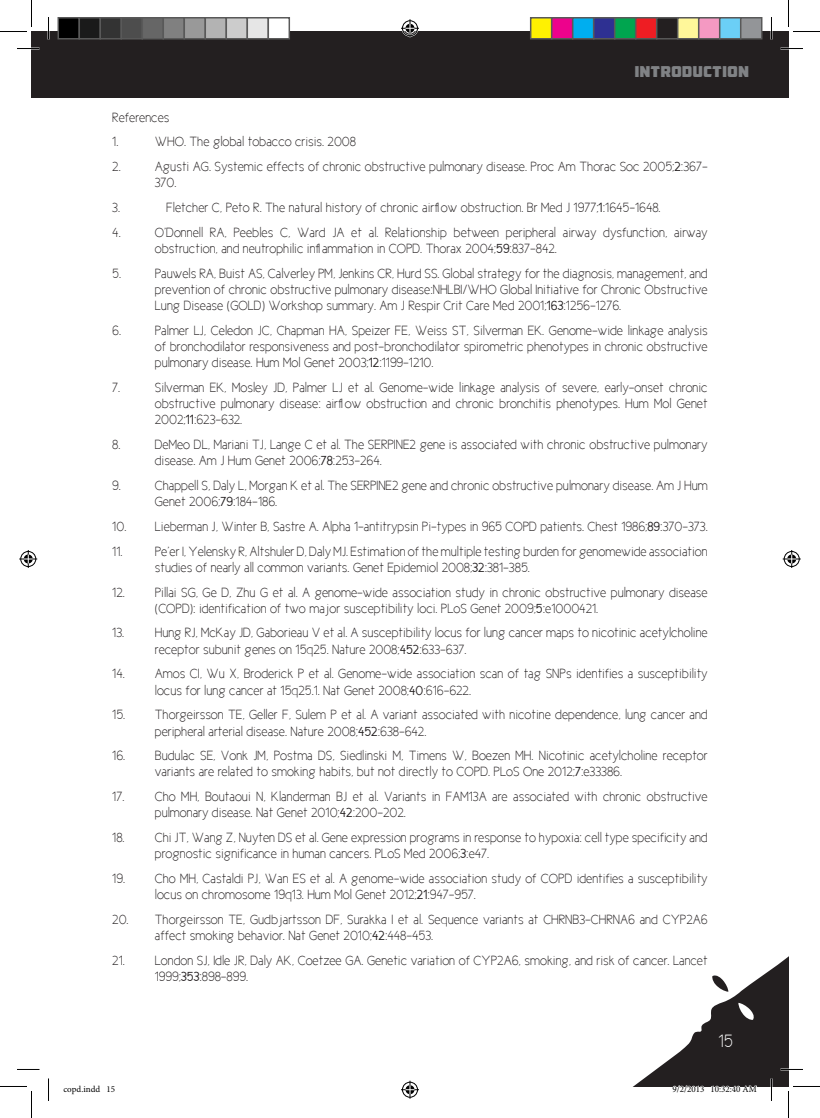
<style>
.page{position:relative;width:820px;height:1118px;background:#fff}
.page>*{position:absolute;margin:0;border:0;box-sizing:border-box;transform-origin:0 0}
.t1{font:18px "New Cicle Fina";color:#fff}
.t2{font:15px "AMCAP Eternal";color:#808285}
.t3{font:13.5px/16.2px "New Cicle Fina";color:#231f20}
.t4{font:9px "Minion Pro";color:#000}
.s1{font-family:"New Cicle Gordita"}
</style>
<div class="page">
<div style="left:32px;top:32px;width:756px;height:65px;background:#231f20"></div>
<hr style="left:770px;top:17px;width:2px;height:23px;background:#fff">
<svg style="left:17px;top:48px;width:23px;height:1px"></svg>
<svg style="left:780px;top:48px;width:23px;height:1px"></svg>
<svg style="left:17px;top:1069px;width:23px;height:1px"></svg>
<svg style="left:48px;top:17px;width:1px;height:23px"></svg>
<svg style="left:48px;top:1078px;width:1px;height:22px"></svg>
<svg style="left:771px;top:17px;width:1px;height:23px"></svg>
<svg style="left:0;top:0;width:32px;height:32px"></svg>
<svg style="left:0;top:1086px;width:32px;height:31px"></svg>
<svg style="left:788px;top:0;width:32px;height:32px"></svg>
<svg style="left:401px;top:19px;width:18px;height:18px"></svg>
<svg style="left:401px;top:1080px;width:18px;height:18px"></svg>
<svg style="left:19px;top:550px;width:18px;height:18px"></svg>
<svg style="left:783px;top:550px;width:18px;height:18px"></svg>
<div style="left:58px;top:18px;width:21px;height:21px;background:#000"></div>
<div style="left:58px;top:17px;width:22px;height:23px;border:2px solid #595959"></div>
<div style="left:79px;top:18px;width:21px;height:21px;background:#1a1a1a"></div>
<div style="left:79px;top:17px;width:22px;height:23px;border:2px solid #595959"></div>
<div style="left:100px;top:18px;width:21px;height:21px;background:#333"></div>
<div style="left:100px;top:17px;width:22px;height:23px;border:2px solid #595959"></div>
<div style="left:121px;top:18px;width:21px;height:21px;background:#4d4d4d"></div>
<div style="left:121px;top:17px;width:22px;height:23px;border:2px solid #595959"></div>
<div style="left:142px;top:18px;width:21px;height:21px;background:#666"></div>
<div style="left:142px;top:17px;width:22px;height:23px;border:2px solid #595959"></div>
<div style="left:163px;top:18px;width:21px;height:21px;background:#808080"></div>
<div style="left:163px;top:17px;width:22px;height:23px;border:2px solid #595959"></div>
<div style="left:184px;top:18px;width:21px;height:21px;background:#999"></div>
<div style="left:184px;top:17px;width:22px;height:23px;border:2px solid #595959"></div>
<div style="left:205px;top:18px;width:21px;height:21px;background:#b3b3b3"></div>
<div style="left:205px;top:17px;width:22px;height:23px;border:2px solid #595959"></div>
<div style="left:226px;top:18px;width:21px;height:21px;background:#ccc"></div>
<div style="left:226px;top:17px;width:22px;height:23px;border:2px solid #595959"></div>
<div style="left:247px;top:18px;width:21px;height:21px;background:#e6e6e6"></div>
<div style="left:247px;top:17px;width:22px;height:23px;border:2px solid #595959"></div>
<div style="left:268px;top:18px;width:21px;height:21px;background:#fff"></div>
<div style="left:268px;top:17px;width:22px;height:23px;border:2px solid #595959"></div>
<div style="left:531px;top:18px;width:21px;height:21px;background:#fff101"></div>
<div style="left:530px;top:17px;width:22px;height:23px;border:2px solid #595959"></div>
<div style="left:552px;top:18px;width:21px;height:21px;background:#ed028c"></div>
<div style="left:551px;top:17px;width:22px;height:23px;border:2px solid #595959"></div>
<div style="left:573px;top:18px;width:21px;height:21px;background:#00aeef"></div>
<div style="left:572px;top:17px;width:22px;height:23px;border:2px solid #595959"></div>
<div style="left:594px;top:18px;width:21px;height:21px;background:#2e3092"></div>
<div style="left:593px;top:17px;width:22px;height:23px;border:2px solid #595959"></div>
<div style="left:615px;top:18px;width:21px;height:21px;background:#00a54f"></div>
<div style="left:614px;top:17px;width:22px;height:23px;border:2px solid #595959"></div>
<div style="left:636px;top:18px;width:21px;height:21px;background:#ee1d23"></div>
<div style="left:635px;top:17px;width:22px;height:23px;border:2px solid #595959"></div>
<div style="left:657px;top:18px;width:21px;height:21px;background:#231f20"></div>
<div style="left:656px;top:17px;width:22px;height:23px;border:2px solid #595959"></div>
<div style="left:678px;top:18px;width:21px;height:21px;background:#fff79a"></div>
<div style="left:677px;top:17px;width:22px;height:23px;border:2px solid #595959"></div>
<div style="left:699px;top:18px;width:21px;height:21px;background:#f499c2"></div>
<div style="left:698px;top:17px;width:22px;height:23px;border:2px solid #595959"></div>
<div style="left:720px;top:18px;width:21px;height:21px;background:#6bcff6"></div>
<div style="left:719px;top:17px;width:22px;height:23px;border:2px solid #595959"></div>
<div style="left:741px;top:18px;width:21px;height:21px;background:#939598"></div>
<div style="left:740px;top:17px;width:22px;height:23px;border:2px solid #595959"></div>
<svg style="left:632px;top:956px;width:188px;height:161px"></svg>
<p class="t3" style="left:112px;top:105px;width:59px;line-height:24.8px">References<br>1.</p>
<p class="t3" style="left:155px;top:134px;width:203px">WHO. The global tobacco crisis. 2008</p>
<p class="t2" style="left:634px;top:62px;width:116px">INTRODUCTION</p>
<p class="t3" style="left:112px;top:158px;width:10px">2.</p>
<p class="t3" style="left:155px;top:158px;width:554px">Agusti AG. Systemic effects of chronic obstructive pulmonary disease. Proc Am Thorac Soc 2005;<span class="s1">2</span>:367-<br>370.</p>
<p class="t3" style="left:112px;top:199px;width:9px">3.</p>
<p class="t3" style="left:166px;top:199px;width:496px">Fletcher C, Peto R. The natural history of chronic airflow obstruction. Br Med J 1977;<span class="s1">1</span>:1645-1648.</p>
<p class="t3" style="left:112px;top:224px;width:10px">4.</p>
<p class="t3" style="left:155px;top:224px;width:554px">O’Donnell RA, Peebles C, Ward JA et al. Relationship between peripheral airway dysfunction, airway obstruction, and neutrophilic inflammation in COPD. Thorax 2004;<span class="s1">59</span>:837-842.</p>
<p class="t3" style="left:112px;top:265px;width:10px">5.</p>
<p class="t3" style="left:155px;top:265px;width:554px;text-align:justify">Pauwels RA, Buist AS, Calverley PM, Jenkins CR, Hurd SS. Global strategy for the diagnosis, management, and prevention of chronic obstructive pulmonary disease:NHLBI/WHO Global Initiative for Chronic Obstructive Lung Disease (GOLD) Workshop summary. Am J Respir Crit Care Med 2001;<span class="s1">163</span>:1256-1276.</p>
<p class="t3" style="left:112px;top:322px;width:10px">6.</p>
<p class="t3" style="left:155px;top:322px;width:554px;text-align:justify">Palmer LJ, Celedon JC, Chapman HA, Speizer FE, Weiss ST, Silverman EK. Genome-wide linkage analysis of bronchodilator responsiveness and post-bronchodilator spirometric phenotypes in chronic obstructive pulmonary disease. Hum Mol Genet 2003;<span class="s1">12</span>:1199-1210.</p>
<p class="t3" style="left:112px;top:379px;width:9px">7.</p>
<p class="t3" style="left:155px;top:379px;width:554px;text-align:justify">Silverman EK, Mosley JD, Palmer LJ et al. Genome-wide linkage analysis of severe, early-onset chronic obstructive pulmonary disease: airflow obstruction and chronic bronchitis phenotypes. Hum Mol Genet 2002;<span class="s1">11</span>:623-632.</p>
<p class="t3" style="left:112px;top:436px;width:10px">8.</p>
<p class="t3" style="left:155px;top:436px;width:554px">DeMeo DL, Mariani TJ, Lange C et al. The SERPINE2 gene is associated with chronic obstructive pulmonary disease. Am J Hum Genet 2006;<span class="s1">78</span>:253-264.</p>
<p class="t3" style="left:112px;top:477px;width:10px">9.</p>
<p class="t3" style="left:155px;top:477px;width:554px">Chappell S, Daly L, Morgan K et al. The SERPINE2 gene and chronic obstructive pulmonary disease. Am J Hum<br>Genet 2006;<span class="s1">79</span>:184-186.</p>
<p class="t3" style="left:112px;top:518px;width:597px">10. Lieberman J, Winter B, Sastre A. Alpha 1-antitrypsin Pi-types in 965 COPD patients. Chest 1986;<span class="s1">89</span>:370-373.</p>
<p class="t3" style="left:155px;top:543px;width:554px;text-indent:-43px">11. Pe’er I, Yelensky R, Altshuler D, Daly MJ. Estimation of the multiple testing burden for genomewide association studies of nearly all common variants. Genet Epidemiol 2008;<span class="s1">32</span>:381-385.</p>
<p class="t3" style="left:155px;top:584px;width:554px;text-indent:-43px">12. Pillai SG, Ge D, Zhu G et al. A genome-wide association study in chronic obstructive pulmonary disease (COPD): identification of two major susceptibility loci. PLoS Genet 2009;<span class="s1">5</span>:e1000421.</p>
<p class="t3" style="left:155px;top:625px;width:554px;text-indent:-43px">13. Hung RJ, McKay JD, Gaborieau V et al. A susceptibility locus for lung cancer maps to nicotinic acetylcholine receptor subunit genes on 15q25. Nature 2008;<span class="s1">452</span>:633-637.</p>
<p class="t3" style="left:155px;top:665px;width:554px;text-indent:-43px">14. Amos CI, Wu X, Broderick P et al. Genome-wide association scan of tag SNPs identifies a susceptibility locus for lung cancer at 15q25.1. Nat Genet 2008;<span class="s1">40</span>:616-622.</p>
<p class="t3" style="left:155px;top:706px;width:554px;text-indent:-43px">15. Thorgeirsson TE, Geller F, Sulem P et al. A variant associated with nicotine dependence, lung cancer and peripheral arterial disease. Nature 2008;<span class="s1">452</span>:638-642.</p>
<p class="t3" style="left:155px;top:747px;width:554px;text-indent:-43px">16. Budulac SE, Vonk JM, Postma DS, Siedlinski M, Timens W, Boezen MH. Nicotinic acetylcholine receptor variants are related to smoking habits, but not directly to COPD. PLoS One 2012;<span class="s1">7</span>:e33386.</p>
<p class="t3" style="left:155px;top:788px;width:554px;text-indent:-43px">17. Cho MH, Boutaoui N, Klanderman BJ et al. Variants in FAM13A are associated with chronic obstructive pulmonary disease. Nat Genet 2010;<span class="s1">42</span>:200-202.</p>
<p class="t3" style="left:155px;top:829px;width:554px;text-indent:-43px">18. Chi JT, Wang Z, Nuyten DS et al. Gene expression programs in response to hypoxia: cell type specificity and prognostic significance in human cancers. PLoS Med 2006;<span class="s1">3</span>:e47.</p>
<p class="t3" style="left:155px;top:870px;width:554px;text-indent:-43px">19. Cho MH, Castaldi PJ, Wan ES et al. A genome-wide association study of COPD identifies a susceptibility locus on chromosome 19q13. Hum Mol Genet 2012;<span class="s1">21</span>:947-957.</p>
<p class="t3" style="left:155px;top:911px;width:554px;text-indent:-43px">20. Thorgeirsson TE, Gudbjartsson DF, Surakka I et al. Sequence variants at CHRNB3-CHRNA6 and CYP2A6 affect smoking behavior. Nat Genet 2010;<span class="s1">42</span>:448-453.</p>
<p class="t3" style="left:155px;top:952px;width:554px;text-indent:-43px">21. London SJ, Idle JR, Daly AK, Coetzee GA. Genetic variation of CYP2A6, smoking, and risk of cancer. Lancet<br>1999;<span class="s1">353</span>:898-899.</p>
<h1 class="t1" style="left:718px;top:1031px;width:16px">15</h1>
<p class="t4" style="left:64px;top:1083px;width:53px">copd.indd 15</p>
<p class="t4" style="left:672px;top:1083px;width:86px">9/2/2013 10:32:40 AM</p>
</div>
